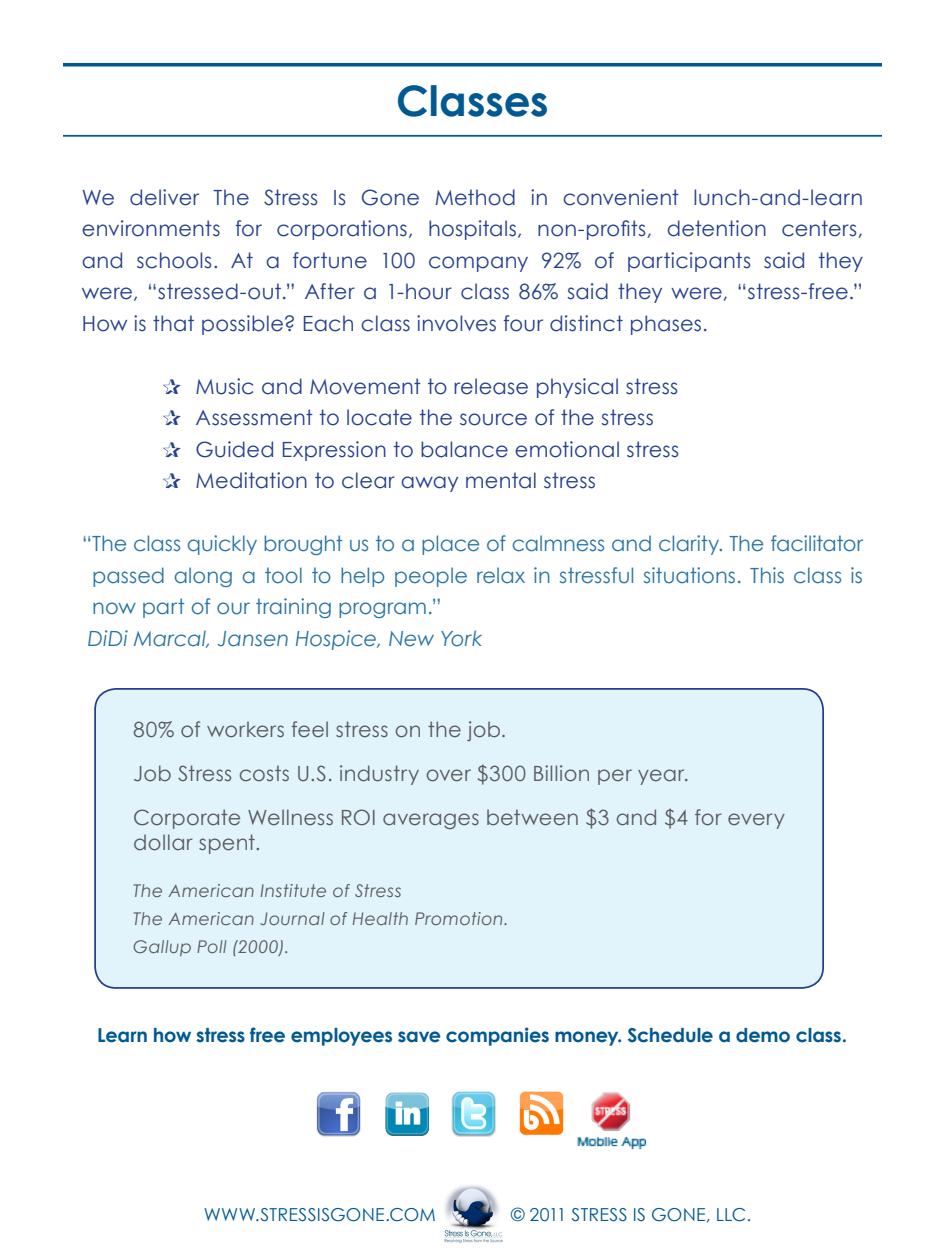
<style>
.page{position:relative;width:945px;height:1260px;background:#fff}
.page>*{position:absolute;margin:0;border:0;box-sizing:border-box;transform-origin:0 0}
.t1{font:700 42px "Century Gothic";color:#005992}
.t2{font:21px/31.5px "Century Gothic";letter-spacing:.015em;color:#253f8e;text-align:justify}
.t3{font:21px/31.5px "Century Gothic";letter-spacing:.005em;color:#2874a8;text-align:justify}
.t4{font:21px/25.2px "Century Gothic";letter-spacing:.015em;color:#5a5a5d}
.t5{font:italic 21px "Century Gothic";color:#2874a8}
.t6{font:700 19.25px "Century Gothic";letter-spacing:-.01em;color:#005992}
.t7{font:17.85px "Century Gothic";letter-spacing:.015em;color:#005992}
.t8{font:italic 17.5px/28px "Century Gothic";letter-spacing:.02em;color:#5a5a5d}
</style>
<div class="page">
<img style="left:444px;top:1185px;width:59px;height:59px">
<img style="left:451px;top:1091px;width:45px;height:46px">
<img style="left:519px;top:1091px;width:45px;height:44px">
<img style="left:385px;top:1092px;width:44px;height:44px">
<img style="left:316px;top:1092px;width:45px;height:45px">
<img style="left:577px;top:1092px;width:70px;height:58px">
<hr style="left:63px;top:63px;width:819px;height:3px;background:#005992">
<hr style="left:63px;top:135px;width:819px;height:2px;background:#005992">
<div style="left:95px;top:689px;width:728px;height:299px;background:#e1f4fc;border-radius:21px"></div>
<div style="left:94px;top:688px;width:730px;height:301px;border:2px solid #253f8e;border-radius:21px"></div>
<p class="t1" style="left:396px;top:74px;width:154px">Classes</p>
<p class="t2" style="left:82px;top:181px;width:783px">We deliver The Stress Is Gone Method in convenient lunch-and-learn environments for corporations, hospitals, non-profits, detention centers, and schools. At a fortune 100 company 92% of participants said they were, “stressed-out.” After a 1-hour class 86% said they were, “stress-free.” How is that possible? Each class involves four distinct phases.</p>
<p class="t2" style="left:162px;top:370px;width:518px">✰ Music and Movement to release physical stress</p>
<p class="t2" style="left:162px;top:402px;width:493px">✰ Assessment to locate the source of the stress</p>
<p class="t2" style="left:162px;top:433px;width:519px">✰ Guided Expression to balance emotional stress</p>
<p class="t2" style="left:162px;top:465px;width:436px">✰ Meditation to clear away mental stress</p>
<p class="t3" style="left:92px;top:528px;width:773px;text-indent:-10px">“The class quickly brought us to a place of calmness and clarity. The facilitator passed along a tool to help people relax in stressful situations. This class is now part of our training program.”</p>
<p class="t5" style="left:88px;top:625px;width:396px">DiDi Marcal, Jansen Hospice, New York</p>
<p class="t4" style="left:133px;top:716px;width:375px">80% of workers feel stress on the job.</p>
<p class="t4" style="left:133px;top:760px;width:557px">Job Stress costs U.S. industry over $300 Billion per year.</p>
<p class="t4" style="left:133px;top:804px;width:653px">Corporate Wellness ROI averages between $3 and $4 for every dollar spent.</p>
<p class="t8" style="left:133px;top:876px;width:377px">The American Institute of Stress<br>The American Journal of Health Promotion.<br>Gallup Poll (2000).</p>
<p class="t6" style="left:97px;top:1023px;width:751px">Learn how stress free employees save companies money. Schedule a demo class.</p>
<p class="t7" style="left:204px;top:1203px;width:234px">WWW.STRESSISGONE.COM</p>
<p class="t7" style="left:511px;top:1203px;width:242px">© 2011 STRESS IS GONE, LLC.</p>
</div>
